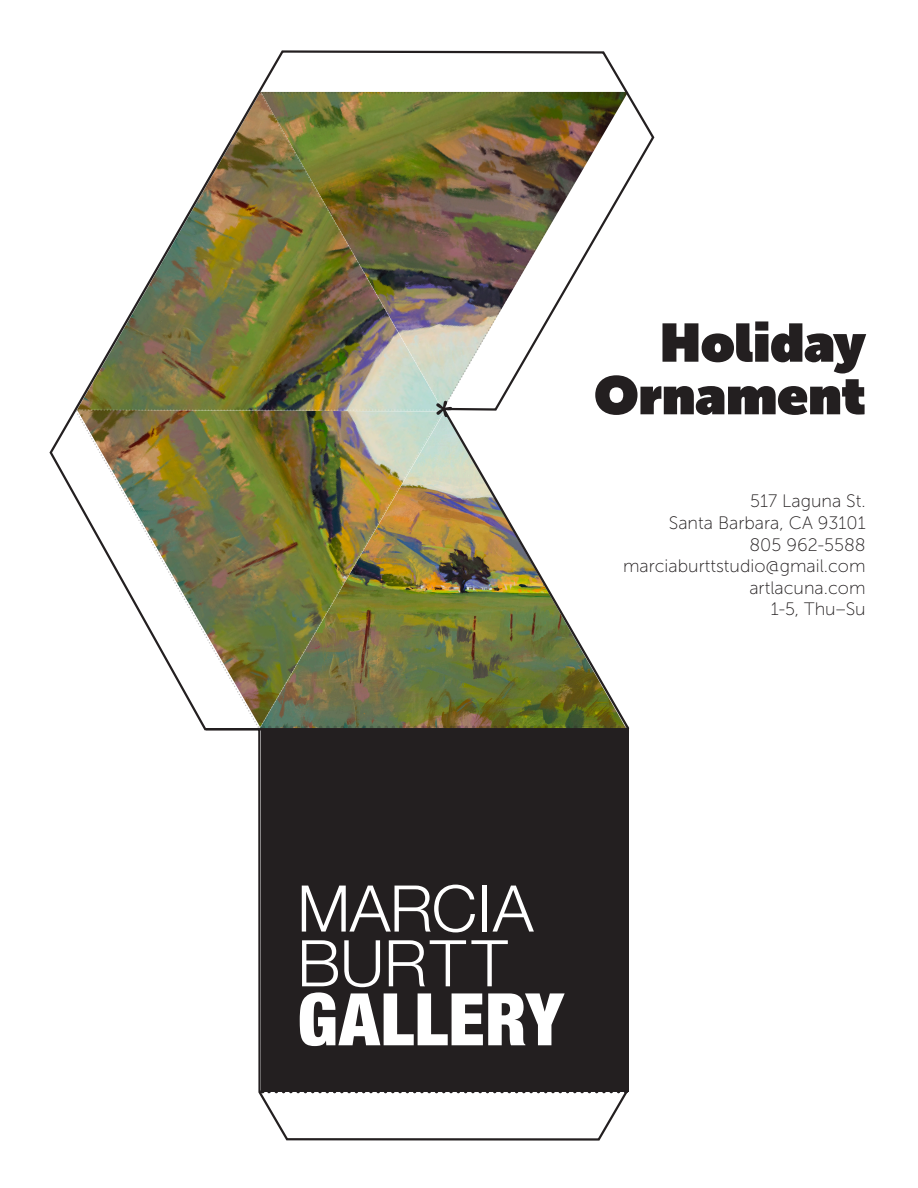
<style>
.page{position:relative;width:918px;height:1188px;background:#fff}
.page>*{position:absolute;margin:0;border:0;box-sizing:border-box;transform-origin:0 0}
.t1{font:900 condensed 72.6px "Helvetica Neue";letter-spacing:.005em;color:#fff}
.t2{font:300 64.35px "Helvetica Neue";color:#fff}
.t3{font:900 53.7px "Museo Sans Display";color:#231f20}
.t4{font:18px "Museo Sans 100";color:#231f20}
</style>
<div class="page">
<img style="left:49px;top:50px;width:606px;height:1091px">
<img style="left:75px;top:410px;width:184px;height:317px">
<svg style="left:258px;top:725px;width:5px;height:4px"></svg>
<img style="left:76px;top:399px;width:378px;height:19px">
<p class="t3" style="left:660px;top:311px;width:207px">Holiday</p>
<p class="t3" style="left:594px;top:364px;width:273px">Ornament</p>
<p class="t4" style="left:750px;top:492px;width:117px">517 Laguna St.</p>
<p class="t4" style="left:669px;top:513px;width:198px">Santa Barbara, CA 93101</p>
<p class="t4" style="left:749px;top:535px;width:118px">805 962-5588</p>
<p class="t4" style="left:623px;top:557px;width:244px">marciaburttstudio@gmail.com</p>
<p class="t4" style="left:749px;top:578px;width:118px">artlacuna.com</p>
<p class="t4" style="left:771px;top:600px;width:96px">1-5, Thu–Su</p>
<p class="t2" style="left:297px;top:857px;width:238px">MARCIA</p>
<p class="t2" style="left:297px;top:911px;width:212px">BURTT</p>
<p class="t1" style="left:297px;top:960px;width:268px">GALLERY</p>
</div>
